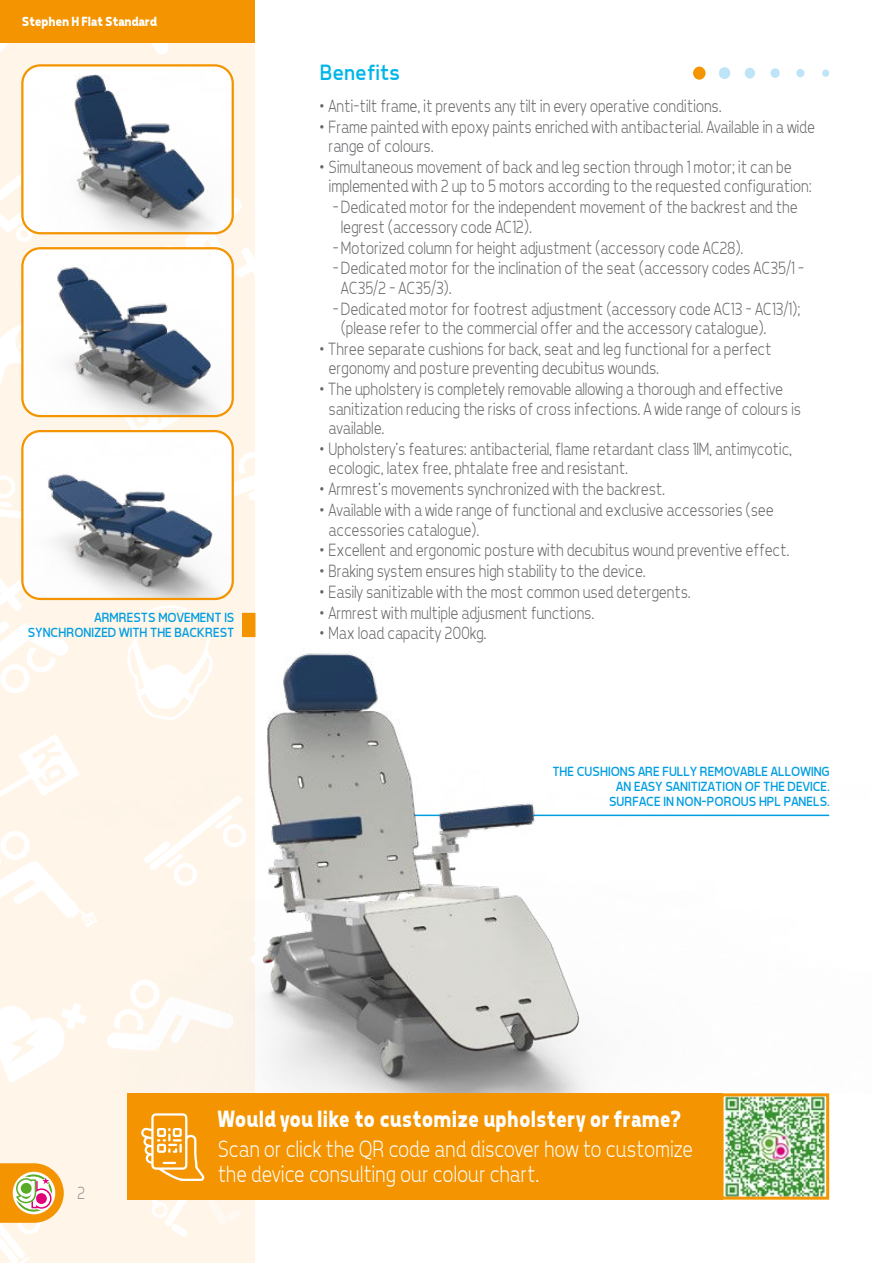
<style>
.page{position:relative;width:893px;height:1263px;background:#fff}
.page>*{position:absolute;margin:0;border:0;box-sizing:border-box;transform-origin:0 0}
.t1{font:300 24px/25.5px "Tepeno Sans";color:#fff;scale:.9 1}
.t2{font:700 24px "Tepeno Sans";letter-spacing:.005em;color:#fff;scale:.9 1}
.t3{font:22.5px "Tepeno Sans";color:#00b6e8}
.t4{font:300 18px/19.5px "Tepeno Sans";color:#646567;scale:.9 1}
.t5{font:300 18px "Tepeno Sans";color:#989091;scale:.9 1}
.t6{font:13.5px/15px "Tepeno Sans";color:#009ee1;text-align:right}
.t7{font:700 13.5px "Tepeno Sans";letter-spacing:-.02em;color:#fff}
</style>
<div class="page">
<div style="left:0;top:0;width:255px;height:1263px;background:#fff5e9"></div>
<svg style="left:152px;top:43px;width:17px;height:12px"></svg>
<svg style="left:0;top:579px;width:82px;height:114px"></svg>
<svg style="left:0;top:174px;width:54px;height:68px"></svg>
<svg style="left:0;top:324px;width:35px;height:93px"></svg>
<svg style="left:0;top:475px;width:21px;height:44px"></svg>
<svg style="left:0;top:734px;width:61px;height:177px"></svg>
<svg style="left:234px;top:452px;width:21px;height:48px"></svg>
<svg style="left:0;top:43px;width:8px;height:10px"></svg>
<svg style="left:78px;top:198px;width:177px;height:233px"></svg>
<svg style="left:0;top:1006px;width:61px;height:77px"></svg>
<svg style="left:134px;top:605px;width:77px;height:35px"></svg>
<div style="left:0;top:0;width:255px;height:43px;background:#f39400"></div>
<svg style="left:0;top:1163px;width:64px;height:100px"></svg>
<div style="left:822px;top:69px;width:7px;height:8px;background:#bde4f7;border-radius:50%"></div>
<div style="left:796px;top:69px;width:8px;height:8px;background:#bde4f7;border-radius:50%"></div>
<div style="left:770px;top:68px;width:10px;height:10px;background:#bde4f7;border-radius:50%"></div>
<div style="left:745px;top:68px;width:10px;height:11px;background:#bde4f7;border-radius:50%"></div>
<div style="left:719px;top:67px;width:11px;height:12px;background:#bde4f7;border-radius:50%"></div>
<div style="left:693px;top:67px;width:13px;height:13px;background:#f39400;border-radius:50%"></div>
<img style="left:22px;top:67px;width:211px;height:166px">
<div style="left:21px;top:64px;width:213px;height:170px;border:2px solid #f39400;border-radius:18px"></div>
<img style="left:22px;top:248px;width:211px;height:168px">
<div style="left:21px;top:247px;width:213px;height:170px;border:2px solid #f39400;border-radius:18px"></div>
<img style="left:22px;top:433px;width:209px;height:166px">
<div style="left:21px;top:430px;width:213px;height:170px;border:2px solid #f39400;border-radius:18px"></div>
<div style="left:242px;top:613px;width:13px;height:24px;background:#f39400"></div>
<img style="left:61px;top:640px;width:769px;height:453px">
<div style="left:128px;top:1093px;width:595px;height:107px;background:#f39400"></div>
<svg style="left:141px;top:1113px;width:64px;height:124px"></svg>
<img style="left:724px;top:1097px;width:101px;height:99px">
<div style="left:720px;top:1093px;width:109px;height:107px;border:3px solid #f39400"></div>
<p class="t7" style="left:21px;top:17px;width:137px">Stephen H Flat Standard</p>
<p class="t6" style="left:27px;top:611px;width:208px">ARMRESTS MOVEMENT IS<br>SYNCHRONIZED WITH THE BACKREST</p>
<p class="t3" style="left:319px;top:62px;width:82px">Benefits</p>
<p class="t4" style="left:319px;top:97px;width:448px">• Anti-tilt frame, it prevents any tilt in every operative conditions.</p>
<p class="t4" style="left:328px;top:118px;width:542px;text-indent:-9px">• Frame painted with epoxy paints enriched with antibacterial. Available in a wide range of colours.</p>
<p class="t4" style="left:328px;top:158px;width:538px;text-indent:-9px">• Simultaneous movement of back and leg section through 1 motor; it can be implemented with 2 up to 5 motors according to the requested configuration:</p>
<p class="t4" style="left:340px;top:198px;width:509px;text-indent:-9px">- Dedicated motor for the independent movement of the backrest and the legrest (accessory code AC12).</p>
<p class="t4" style="left:332px;top:238px;width:458px">- Motorized column for height adjustment (accessory code AC28).</p>
<p class="t4" style="left:340px;top:259px;width:516px;text-indent:-9px">- Dedicated motor for the inclination of the seat (accessory codes AC35/1 –<br>AC35/2 – AC35/3).</p>
<p class="t4" style="left:340px;top:300px;width:512px;text-indent:-9px">- Dedicated motor for footrest adjustment (accessory code AC13 – AC13/1); (please refer to the commercial offer and the accessory catalogue).</p>
<p class="t4" style="left:328px;top:340px;width:494px;text-indent:-9px">• Three separate cushions for back, seat and leg functional for a perfect ergonomy and posture preventing decubitus wounds.</p>
<p class="t4" style="left:328px;top:380px;width:526px;text-indent:-9px">• The upholstery is completely removable allowing a thorough and effective sanitization reducing the risks of cross infections. A wide range of colours is available.</p>
<p class="t4" style="left:328px;top:440px;width:516px;text-indent:-9px">• Upholstery’s features: antibacterial, flame retardant class 1IM, antimycotic, ecologic, latex free, phtalate free and resistant.</p>
<p class="t4" style="left:319px;top:480px;width:385px">• Armrest’s movements synchronized with the backrest.</p>
<p class="t4" style="left:328px;top:501px;width:496px;text-indent:-9px">• Available with a wide range of functional and exclusive accessories (see accessories catalogue).</p>
<p class="t4" style="left:319px;top:541px;width:523px">• Excellent and ergonomic posture with decubitus wound preventive effect.</p>
<p class="t4" style="left:319px;top:562px;width:364px">• Braking system ensures high stability to the device.</p>
<p class="t4" style="left:319px;top:583px;width:414px">• Easily sanitizable with the most common used detergents.</p>
<p class="t4" style="left:319px;top:604px;width:306px">• Armrest with multiple adjusment functions.</p>
<p class="t4" style="left:319px;top:624px;width:187px">• Max load capacity 200kg.</p>
<p class="t6" style="left:552px;top:765px;width:279px">THE CUSHIONS ARE FULLY REMOVABLE ALLOWING<br>AN EASY SANITIZATION OF THE DEVICE.<br>SURFACE IN NON-POROUS HPL PANELS.</p>
<p class="t5" style="left:77px;top:1185px;width:10px">2</p>
<h1 class="t2" style="left:217px;top:1111px;width:516px">Would you like to customize upholstery or frame?</h1>
<h1 class="t1" style="left:217px;top:1137px;width:529px">Scan or click the QR code and discover how to customize the device consulting our colour chart.</h1>
</div>
